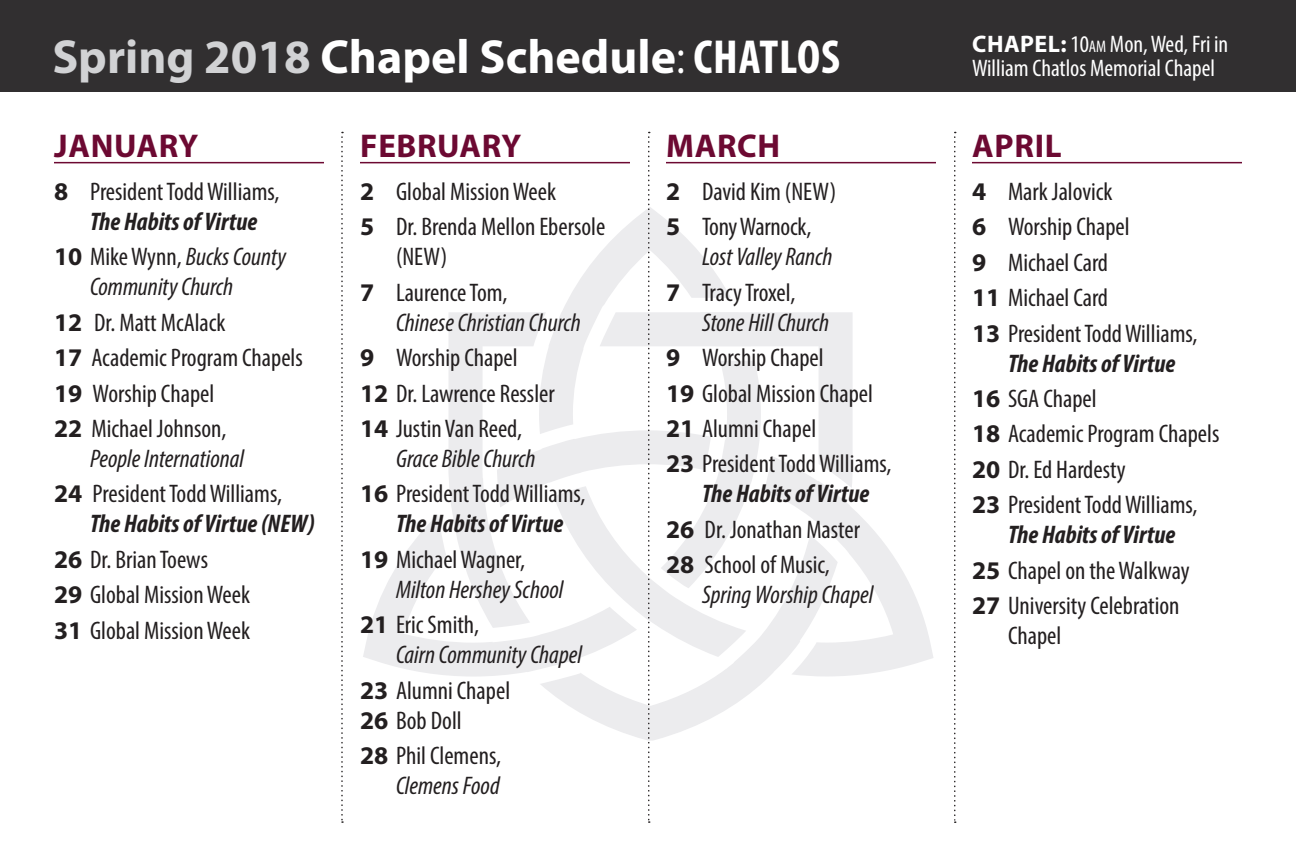
<style>
.page{position:relative;width:1296px;height:864px;background:#fff}
.page>*{position:absolute;margin:0;border:0;box-sizing:border-box;transform-origin:0 0}
.t1{font:700 48px "Myriad Pro";color:#fff}
.t2{font:700 33px "Myriad Pro";letter-spacing:.02em;color:#6c0932}
.t3{font:condensed 25.5px/30px "Myriad Pro";color:#231f20;text-align:center}
.t4{font:italic condensed 25.5px/30px "Myriad Pro";color:#231f20}
.t5{font:condensed 24px "Myriad Pro";color:#fff}
.s1{color:#d1d2d4}
.s2{font-weight:400;font-stretch:condensed}
.s3{font-stretch:condensed}
.s4{font-weight:700;font-stretch:normal}
.s5{font-weight:700;font-style:italic}
.s6{font-weight:700;font-style:normal;font-stretch:normal}
.s7{font-style:normal}
.s8{font-style:italic}
.s9{font-size:16.8px}
</style>
<div class="page">
<div style="left:0;top:0;width:1296px;height:92px;background:#312f30"></div>
<hr style="left:54px;top:162px;width:270px;height:1px;background:#6c0932">
<hr style="left:360px;top:162px;width:270px;height:1px;background:#6c0932">
<hr style="left:666px;top:162px;width:270px;height:1px;background:#6c0932">
<hr style="left:972px;top:162px;width:270px;height:1px;background:#6c0932">
<svg style="left:363px;top:132px;width:571px;height:691px"></svg>
<svg style="left:341px;top:132px;width:2px;height:691px"></svg>
<svg style="left:954px;top:132px;width:2px;height:691px"></svg>
<p class="t1" style="left:52px;top:26px;width:789px"><span class="s1">Spring 2018</span> Chapel Schedule<span class="s2">:</span> <span class="s3">CHATLOS</span></p>
<p class="t2" style="left:54px;top:124px;width:145px">JANUARY</p>
<p class="t3" style="left:54px;top:176px;width:227px"><span class="s4">8</span> President Todd Williams,<br><span class="s5">The Habits of Virtue</span></p>
<p class="t4" style="left:90px;top:242px;width:198px;text-indent:-36px"><span class="s6">10</span> <span class="s7">Mike Wynn,</span> Bucks County<br>Community Church</p>
<p class="t3" style="left:54px;top:307px;width:173px"><span class="s4">12</span> Dr. Matt McAlack</p>
<p class="t3" style="left:54px;top:342px;width:250px"><span class="s4">17</span> Academic Program Chapels</p>
<p class="t3" style="left:54px;top:378px;width:162px"><span class="s4">19</span> Worship Chapel</p>
<p class="t4" style="left:90px;top:413px;width:156px;text-indent:-36px"><span class="s6">22</span> <span class="s7">Michael Johnson,<br></span>People International</p>
<p class="t3" style="left:90px;top:479px;width:227px;text-align:left;text-indent:-36px"><span class="s4">24</span> President Todd Williams,<br><span class="s5">The Habits of Virtue (NEW)</span></p>
<p class="t3" style="left:54px;top:544px;width:156px"><span class="s4">26</span> Dr. Brian Toews</p>
<p class="t3" style="left:54px;top:579px;width:198px"><span class="s4">29</span> Global Mission Week</p>
<p class="t3" style="left:54px;top:615px;width:198px"><span class="s4">31</span> Global Mission Week</p>
<p class="t2" style="left:360px;top:124px;width:162px">FEBRUARY</p>
<p class="t3" style="left:360px;top:176px;width:198px"><span class="s4">2</span> Global Mission Week</p>
<p class="t3" style="left:396px;top:212px;width:211px;text-align:left;text-indent:-36px"><span class="s4">5</span> Dr. Brenda Mellon Ebersole (NEW)</p>
<p class="t4" style="left:396px;top:277px;width:186px;text-indent:-36px"><span class="s6">7</span> <span class="s7">Laurence Tom,<br></span>Chinese Christian Church</p>
<p class="t3" style="left:360px;top:342px;width:159px"><span class="s4">9</span> Worship Chapel</p>
<p class="t3" style="left:360px;top:378px;width:196px"><span class="s4">12</span> Dr. Lawrence Ressler</p>
<p class="t4" style="left:396px;top:413px;width:141px;text-indent:-36px"><span class="s6">14</span> <span class="s7">Justin Van Reed,<br></span>Grace Bible Church</p>
<p class="t3" style="left:360px;top:479px;width:227px"><span class="s4">16</span> President Todd Williams,<br><span class="s5">The Habits of Virtue</span></p>
<p class="t4" style="left:396px;top:544px;width:169px;text-indent:-36px"><span class="s6">19</span> <span class="s7">Michael Wagner,<br></span>Milton Hershey School</p>
<p class="t4" style="left:396px;top:609px;width:188px;text-indent:-36px"><span class="s6">21</span> <span class="s7">Eric Smith,<br></span>Cairn Community Chapel</p>
<p class="t3" style="left:360px;top:675px;width:152px;text-align:left"><span class="s4">23</span> Alumni Chapel<br><span class="s4">26</span> Bob Doll</p>
<p class="t3" style="left:360px;top:740px;width:143px;text-align:right"><span class="s4">28</span> Phil Clemens,<br><span class="s8">Clemens Food</span></p>
<p class="t2" style="left:666px;top:124px;width:115px">MARCH</p>
<p class="t3" style="left:666px;top:176px;width:172px"><span class="s4">2</span> David Kim (NEW)</p>
<p class="t4" style="left:702px;top:212px;width:132px;text-indent:-36px"><span class="s6">5</span> <span class="s7">Tony Warnock,<br></span>Lost Valley Ranch</p>
<p class="t4" style="left:702px;top:277px;width:129px;text-indent:-36px"><span class="s6">7</span> <span class="s7">Tracy Troxel,<br></span>Stone Hill Church</p>
<p class="t3" style="left:666px;top:342px;width:159px"><span class="s4">9</span> Worship Chapel</p>
<p class="t3" style="left:666px;top:378px;width:209px"><span class="s4">19</span> Global Mission Chapel</p>
<p class="t3" style="left:666px;top:413px;width:152px"><span class="s4">21</span> Alumni Chapel</p>
<p class="t3" style="left:666px;top:449px;width:227px"><span class="s4">23</span> President Todd Williams,<br><span class="s5">The Habits of Virtue</span></p>
<p class="t3" style="left:666px;top:514px;width:196px"><span class="s4">26</span> Dr. Jonathan Master</p>
<p class="t4" style="left:702px;top:549px;width:173px;text-indent:-36px"><span class="s6">28</span> <span class="s7">School of Music,<br></span>Spring Worship Chapel</p>
<p class="t5" style="left:972px;top:29px;width:258px"><span class="s4">CHAPEL:</span> 10<span class="s9">am</span> Mon, Wed, Fri in</p>
<p class="t5" style="left:972px;top:53px;width:245px">William Chatlos Memorial Chapel</p>
<p class="t2" style="left:972px;top:124px;width:91px">APRIL</p>
<p class="t3" style="left:972px;top:176px;width:142px"><span class="s4">4</span> Mark Jalovick</p>
<p class="t3" style="left:972px;top:212px;width:159px"><span class="s4">6</span> Worship Chapel</p>
<p class="t3" style="left:972px;top:247px;width:138px"><span class="s4">9</span> Michael Card</p>
<p class="t3" style="left:972px;top:282px;width:138px"><span class="s4">11</span> Michael Card</p>
<p class="t3" style="left:972px;top:318px;width:227px"><span class="s4">13</span> President Todd Williams,<br><span class="s5">The Habits of Virtue</span></p>
<p class="t3" style="left:972px;top:383px;width:126px"><span class="s4">16</span> SGA Chapel</p>
<p class="t3" style="left:972px;top:419px;width:249px"><span class="s4">18</span> Academic Program Chapels</p>
<p class="t3" style="left:972px;top:454px;width:155px"><span class="s4">20</span> Dr. Ed Hardesty</p>
<p class="t3" style="left:972px;top:489px;width:227px"><span class="s4">23</span> President Todd Williams,<br><span class="s5">The Habits of Virtue</span></p>
<p class="t3" style="left:972px;top:555px;width:219px"><span class="s4">25</span> Chapel on the Walkway</p>
<p class="t3" style="left:1008px;top:590px;width:173px;text-align:left;text-indent:-36px"><span class="s4">27</span> University Celebration<br>Chapel</p>
</div>
